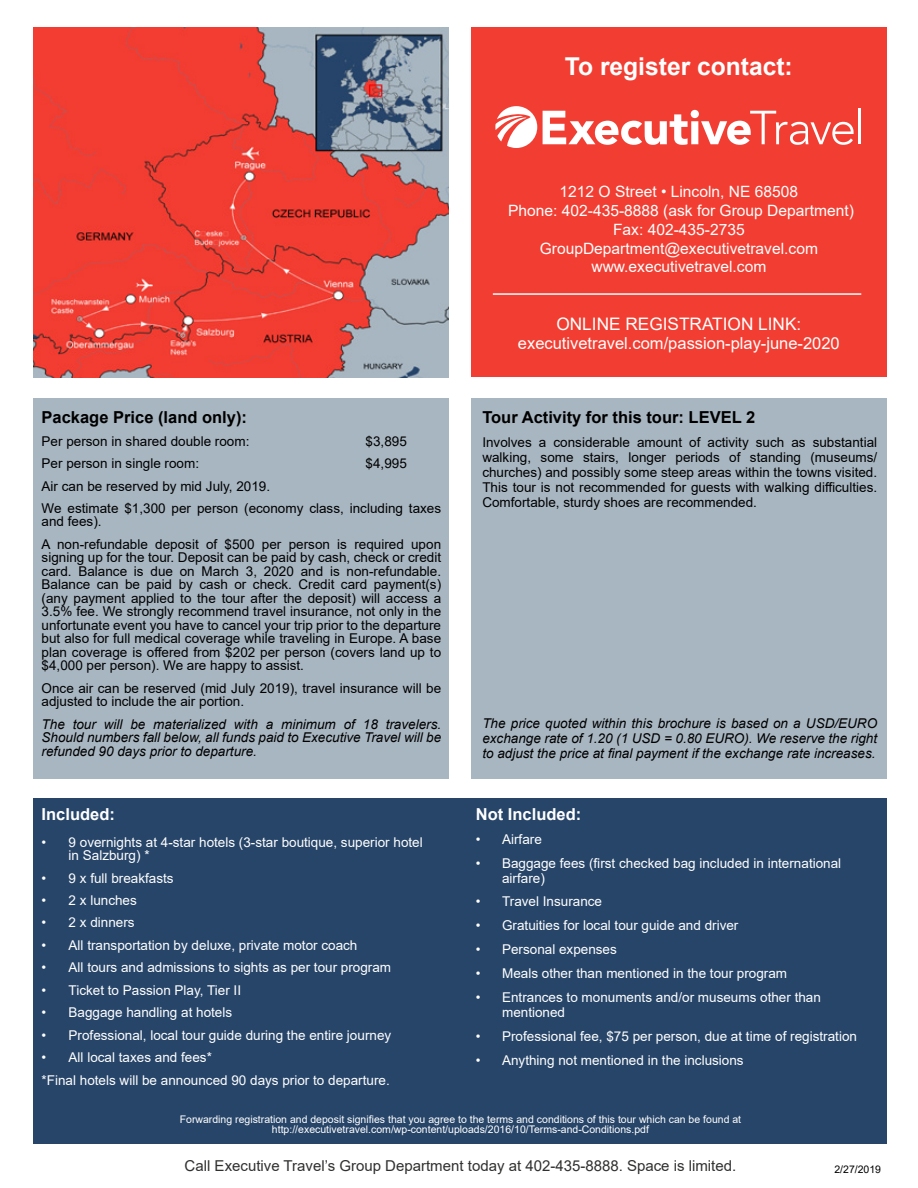
<style>
.page{position:relative;width:918px;height:1188px;background:#fff}
.page>*{position:absolute;margin:0;border:0;box-sizing:border-box;transform-origin:0 0}
.t1{font:700 24.6px "Arial";color:#fff}
.t2{font:17.25px "Arial";color:#fff}
.t3{font:700 16.5px "Arial";color:#000}
.t4{font:16.5px "Arial";color:#fff}
.t5{font:700 16.5px "Arial";color:#fff}
.t6{font:15.6px/18.8px "Arial";color:#fff;text-align:center}
.t7{font:15px "Arial";color:#30302f}
.t8{font:13.5px/13.5px "Arial";color:#000}
.t9{font:13.5px/15px "Arial";color:#fff}
.t10{font:italic 13.5px/13.5px "Arial";color:#000;text-align:justify}
.t11{font:10.5px/10.5px "Arial";color:#fff;text-align:center}
.t12{font:10.5px "Arial";color:#000}
</style>
<div class="page">
<div style="left:33px;top:798px;width:854px;height:346px;background:#274569"></div>
<div style="left:471px;top:27px;width:416px;height:350px;background:#f23e32"></div>
<svg style="left:495px;top:106px;width:42px;height:41px"></svg>
<svg style="left:543px;top:110px;width:311px;height:35px"></svg>
<hr style="left:858px;top:108px;width:3px;height:36px;background:#fff">
<hr style="left:493px;top:293px;width:368px;height:2px;background:#fff">
<div style="left:33px;top:398px;width:416px;height:380px;background:#a8b6c1"></div>
<div style="left:471px;top:398px;width:416px;height:380px;background:#a8b6c1"></div>
<img style="left:33px;top:27px;width:416px;height:350px">
<h1 class="t1" style="left:565px;top:49px;width:229px">To register contact:</h1>
<p class="t6" style="left:508px;top:182px;width:347px">1212 O Street • Lincoln, NE 68508<br>Phone: 402-435-8888 (ask for Group Department)<br>Fax: 402-435-2735<br>GroupDepartment@executivetravel.com www.executivetravel.com</p>
<p class="t3" style="left:42px;top:406px;width:207px">Package Price (land only):</p>
<p class="t8" style="left:42px;top:434px;width:209px">Per person in shared double room:</p>
<p class="t8" style="left:366px;top:434px;width:43px">$3,895</p>
<p class="t8" style="left:42px;top:457px;width:159px">Per person in single room:</p>
<p class="t8" style="left:366px;top:457px;width:43px">$4,995</p>
<p class="t8" style="left:42px;top:475px;width:401px;line-height:22.4px">Air can be reserved by mid July, 2019.<br>We estimate $1,300 per person (economy class, including taxes</p>
<p class="t8" style="left:42px;top:510px;width:401px;line-height:22.4px">and fees).<br>A non-refundable deposit of $500 per person is required upon</p>
<p class="t8" style="left:42px;top:551px;width:401px;text-align:justify">signing up for the tour. Deposit can be paid by cash, check or credit card. Balance is due on March 3, 2020 and is non-refundable.<br>Balance can be paid by cash or check. Credit card payment(s) (any payment applied to the tour after the deposit) will access a 3.5% fee. We strongly recommend travel insurance, not only in the unfortunate event you have to cancel your trip prior to the departure but also for full medical coverage while traveling in Europe. A base plan coverage is offered from $202 per person (covers land up to $4,000 per person). We are happy to assist.</p>
<p class="t8" style="left:42px;top:681px;width:401px">Once air can be reserved (mid July 2019), travel insurance will be adjusted to include the air portion.</p>
<p class="t10" style="left:42px;top:717px;width:401px">The tour will be materialized with a minimum of 18 travelers.<br>Should numbers fall below, all funds paid to Executive Travel will be refunded 90 days prior to departure.</p>
<p class="t5" style="left:42px;top:802px;width:75px">Included:</p>
<p class="t9" style="left:69px;top:835px;width:356px;line-height:13.5px;text-indent:-27px">• 9 overnights at 4-star hotels (3-star boutique, superior hotel in Salzburg) *</p>
<p class="t9" style="left:42px;top:870px;width:134px">• 9 x full breakfasts</p>
<p class="t9" style="left:42px;top:893px;width:97px">• 2 x lunches</p>
<p class="t9" style="left:42px;top:915px;width:95px">• 2 x dinners</p>
<p class="t9" style="left:42px;top:938px;width:317px">• All transportation by deluxe, private motor coach</p>
<p class="t9" style="left:42px;top:960px;width:351px">• All tours and admissions to sights as per tour program</p>
<p class="t9" style="left:42px;top:983px;width:201px">• Ticket to Passion Play, Tier II</p>
<p class="t9" style="left:42px;top:1005px;width:192px">• Baggage handling at hotels</p>
<p class="t9" style="left:42px;top:1027px;width:351px">• Professional, local tour guide during the entire journey</p>
<p class="t9" style="left:42px;top:1046px;width:350px;line-height:22.5px">• All local taxes and fees*<br>*Final hotels will be announced 90 days prior to departure.</p>
<p class="t2" style="left:556px;top:312px;width:246px">ONLINE REGISTRATION LINK:</p>
<p class="t4" style="left:518px;top:332px;width:323px">executivetravel.com/passion-play-june-2020</p>
<p class="t3" style="left:482px;top:405px;width:274px">Tour Activity for this tour: LEVEL 2</p>
<p class="t8" style="left:482px;top:434px;width:396px;line-height:15px;text-align:justify">Involves a considerable amount of activity such as substantial walking, some stairs, longer periods of standing (museums/ churches) and possibly some steep areas within the towns visited.<br>This tour is not recommended for guests with walking difficulties.<br>Comfortable, sturdy shoes are recommended.</p>
<p class="t10" style="left:482px;top:715px;width:396px;line-height:15px">The price quoted within this brochure is based on a USD/EURO exchange rate of 1.20 (1 USD = 0.80 EURO). We reserve the right to adjust the price at final payment if the exchange rate increases.</p>
<p class="t5" style="left:476px;top:802px;width:107px">Not Included:</p>
<p class="t9" style="left:476px;top:831px;width:67px">• Airfare</p>
<p class="t9" style="left:502px;top:855px;width:341px;text-indent:-26px">• Baggage fees (first checked bag included in international airfare)</p>
<p class="t9" style="left:476px;top:894px;width:128px">• Travel Insurance</p>
<p class="t9" style="left:476px;top:918px;width:264px">• Gratuities for local tour guide and driver</p>
<p class="t9" style="left:476px;top:942px;width:143px">• Personal expenses</p>
<p class="t9" style="left:476px;top:966px;width:313px">• Meals other than mentioned in the tour program</p>
<p class="t9" style="left:502px;top:990px;width:320px;text-indent:-26px">• Entrances to monuments and/or museums other than mentioned</p>
<p class="t9" style="left:476px;top:1029px;width:383px">• Professional fee, $75 per person, due at time of registration</p>
<p class="t9" style="left:476px;top:1053px;width:269px">• Anything not mentioned in the inclusions</p>
<p class="t11" style="left:180px;top:1114px;width:563px">Forwarding registration and deposit signifies that you agree to the terms and conditions of this tour which can be found at http://executivetravel.com/wp-content/uploads/2016/10/Terms-and-Conditions.pdf</p>
<p class="t7" style="left:185px;top:1156px;width:553px">Call Executive Travel’s Group Department today at 402-435-8888. Space is limited.</p>
<p class="t12" style="left:834px;top:1162px;width:48px">2/27/2019</p>
</div>
